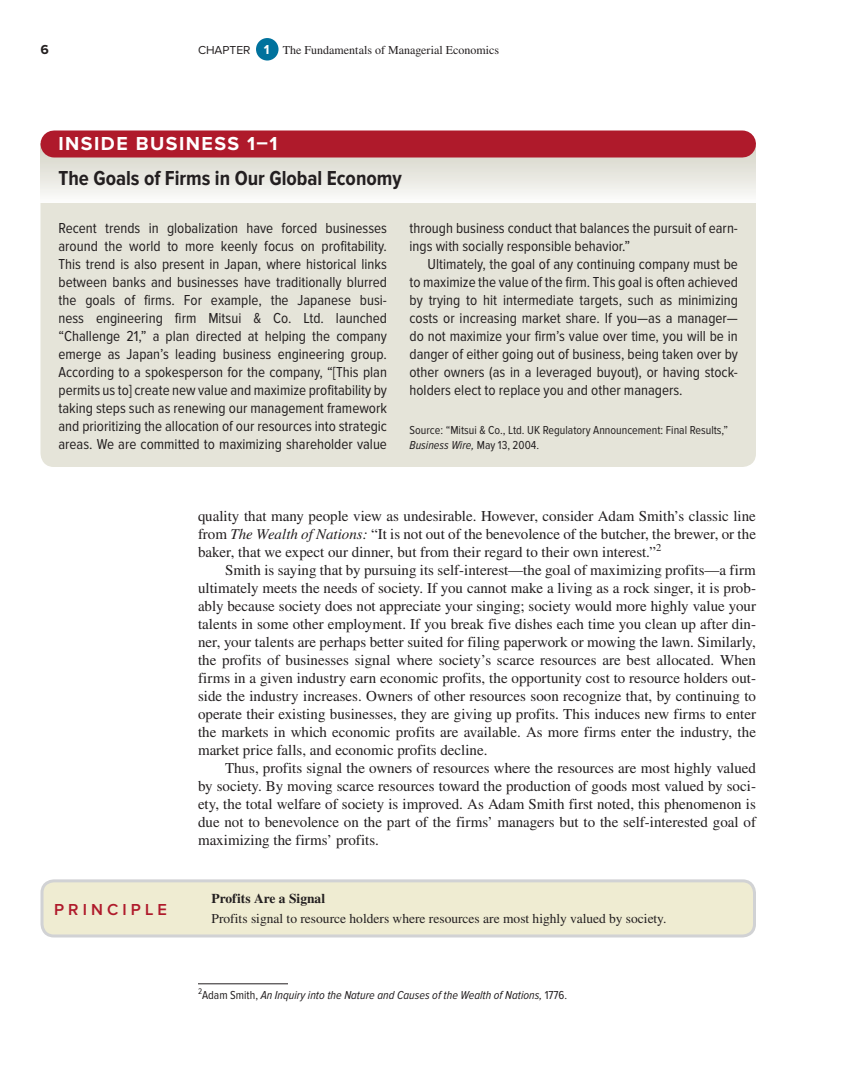
<style>
.page{position:relative;width:864px;height:1080px;background:#fff}
.page>*{position:absolute;margin:0;border:0;box-sizing:border-box;transform-origin:0 0}
.bchba_tt{font:700 21px "Proxima Nova Cond";color:#231f20}
.bchba_nm{font:700 19.5px "Proxima Nova";letter-spacing:.075em;color:#fff}
.bchfb_tt{font:600 16.5px "Proxima Nova";letter-spacing:.25em;color:#af1a2b}
.bch_tx{font:15px/18px "STIX Math Jax Main";color:#231f20;text-align:justify}
.bchba_tx_first{font:15px/18px "Proxima Nova Cond";color:#231f20;text-align:justify}
.bchba_tx{font:15px/18px "Proxima Nova Cond";color:#231f20;text-align:justify}
.bch_tx_first{font:15px/18px "STIX Math Jax Main";color:#231f20;text-align:justify}
.bchfb_tx_first{font:13.5px "STIX Math Jax Main";color:#231f20}
.bchfb_ha{font:700 13.5px "STIX Math Jax Main";color:#231f20}
.t1{font:700 13.5px "Proxima Nova";color:#231f20}
.bchba_so{font:12px/15px "Proxima Nova Cond";color:#231f20}
.ftnote{font:italic 12px "Proxima Nova Cond";color:#231f20}
.t2{font:12px "STIX Math Jax Main";color:#231f20}
.s1{font-family:"Proxima Nova"}
.s2{font-family:"Proxima Nova";font-weight:700;font-size:13.5px;color:#fff}
.s3{font-style:italic}
.s4{font-style:normal}
</style>
<div class="page">
<div style="left:256px;top:38px;width:23px;height:23px;background:#00729d;border-radius:50%"></div>
<div style="left:40px;top:203px;width:716px;height:264px;background:#e5e4d9"></div>
<svg style="left:40px;top:143px;width:716px;height:52px;background:#e7e5df"></svg>
<div style="left:54px;top:130px;width:688px;height:28px;background:#af1a2b"></div>
<hr style="left:198px;top:984px;width:90px;height:1px;background:#231f20">
<div style="left:42px;top:881px;width:713px;height:55px;background:#efecd2;border-radius:12px"></div>
<div style="left:41px;top:879px;width:715px;height:59px;border:3px solid #d1d2d4;border-radius:12px"></div>
<p class="t1" style="left:40px;top:42px;width:10px">6</p>
<p class="t2" style="left:198px;top:42px;width:303px"><span class="s1">CHAPTER</span> <span class="s2">1</span> The Fundamentals of Managerial Economics</p>
<p class="bchba_nm" style="left:58px;top:133px;width:221px">INSIDE BUSINESS 1–1</p>
<p class="bchba_tt" style="left:58px;top:166px;width:345px">The Goals of Firms in Our Global Economy</p>
<p class="bchba_tx_first" style="left:58px;top:219px;width:330px">Recent trends in globalization have forced businesses around the world to more keenly focus on profitability.<br>This trend is also present in Japan, where historical links between banks and businesses have traditionally blurred the goals of firms. For example, the Japanese busi&shy;ness engineering firm Mitsui &amp; Co. Ltd. launched “Challenge 21,” a plan directed at helping the company emerge as Japan’s leading business engineering group.<br>According to a spokesperson for the company, “[This plan permits us to] create new value and maximize profitability by taking steps such as renewing our management framework and prioritizing the allocation of our resources into strategic areas. We are committed to maximizing shareholder value</p>
<p class="bchba_tx_first" style="left:410px;top:219px;width:330px">through business conduct that balances the pursuit of earn&shy;ings with socially responsible behavior.”</p>
<p class="bchba_tx" style="left:410px;top:255px;width:330px;text-indent:18px">Ultimately, the goal of any continuing company must be to maximize the value of the firm. This goal is often achieved by trying to hit intermediate targets, such as minimizing costs or increasing market share. If you—as a manager— do not maximize your firm’s value over time, you will be in danger of either going out of business, being taken over by other owners (as in a leveraged buyout), or having stock&shy;holders elect to replace you and other managers.</p>
<p class="bchba_so" style="left:410px;top:423px;width:320px">Source: “Mitsui &amp; Co., Ltd. UK Regulatory Announcement: Final Results,”<br><span class="s3">Business Wire,</span> May 13, 2004.</p>
<p class="bchfb_tt" style="left:54px;top:900px;width:115px">PRINCIPLE</p>
<p class="bch_tx_first" style="left:198px;top:508px;width:559px">quality that many people view as undesirable. However, consider Adam Smith’s classic line from <span class="s3">The Wealth of Nations:</span> “It is not out of the benevolence of the butcher, the brewer, or the baker, that we expect our dinner, but from their regard to their own interest.”<sup>2</sup></p>
<p class="bch_tx" style="left:198px;top:562px;width:560px;text-indent:27px">Smith is saying that by pursuing its self-interest—the goal of maximizing profits—a firm ultimately meets the needs of society. If you cannot make a living as a rock singer, it is prob&shy;ably because society does not appreciate your singing; society would more highly value your talents in some other employment. If you break five dishes each time you clean up after din&shy;ner, your talents are perhaps better suited for filing paperwork or mowing the lawn. Similarly, the profits of businesses signal where society’s scarce resources are best allocated. When firms in a given industry earn economic profits, the opportunity cost to resource holders out&shy;side the industry increases. Owners of other resources soon recognize that, by continuing to operate their existing businesses, they are giving up profits. This induces new firms to enter the markets in which economic profits are available. As more firms enter the industry, the market price falls, and economic profits decline.</p>
<p class="bch_tx" style="left:198px;top:760px;width:560px;text-indent:27px">Thus, profits signal the owners of resources where the resources are most highly valued by society. By moving scarce resources toward the production of goods most valued by soci&shy;ety, the total welfare of society is improved. As Adam Smith first noted, this phenomenon is due not to benevolence on the part of the firms’ managers but to the self-interested goal of maximizing the firms’ profits.</p>
<p class="bchfb_ha" style="left:212px;top:890px;width:115px">Profits Are a Signal</p>
<p class="bchfb_tx_first" style="left:212px;top:909px;width:456px">Profits signal to resource holders where resources are most highly valued by society.</p>
<p class="ftnote" style="left:198px;top:988px;width:371px"><sup>2</sup><span class="s4">Adam Smith,</span> An Inquiry into the Nature and Causes of the Wealth of Nations, <span class="s4">1776.</span></p>
</div>
